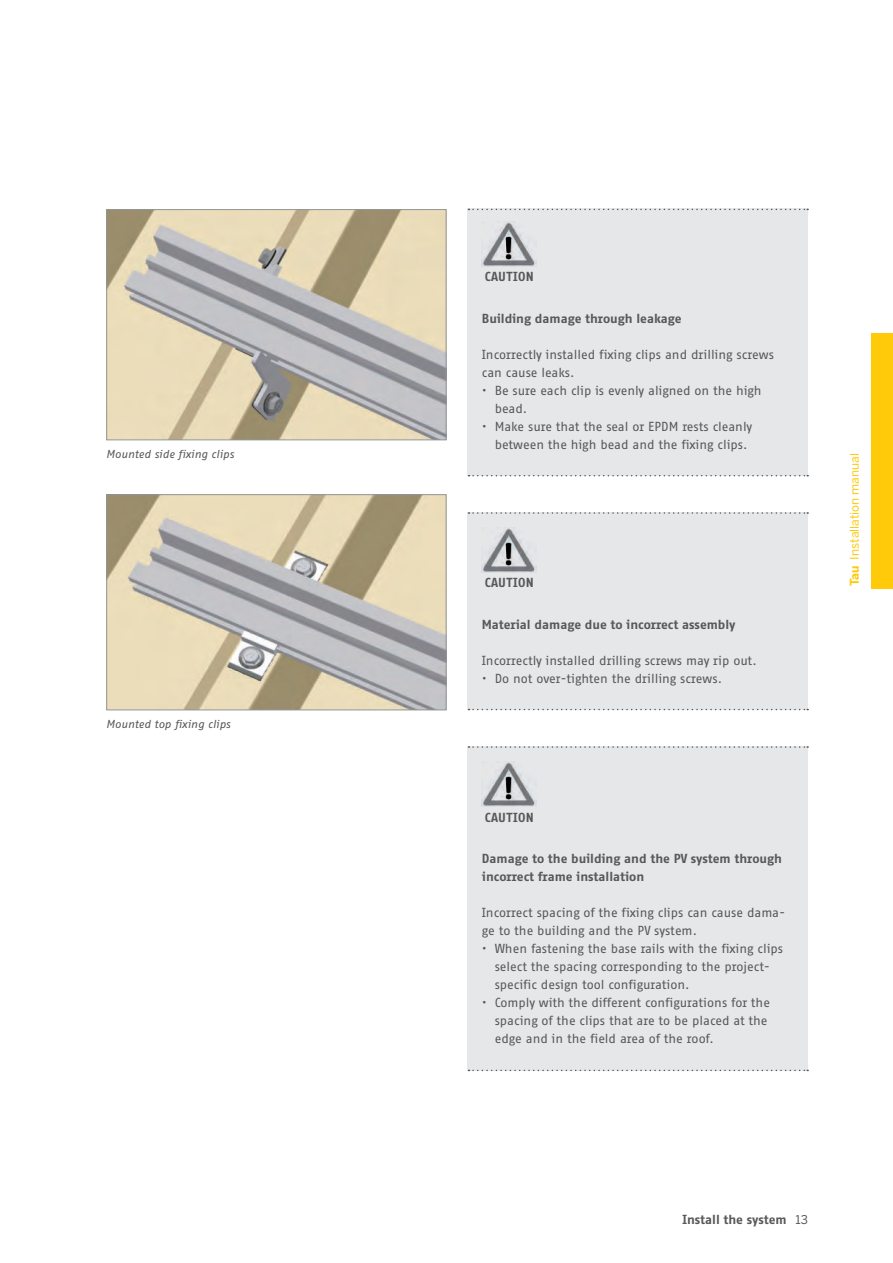
<style>
.page{position:relative;width:893px;height:1263px;background:#fff}
.page>*{position:absolute;margin:0;border:0;box-sizing:border-box;transform-origin:0 0}
.t1{font:12.75px/18px "Fago Office Sans";letter-spacing:-.005em;color:#57585a}
.t2{font:700 12.75px/18px "Fago Office Sans";letter-spacing:-.005em;color:#57585a}
.t3{font:700 12.75px "Fago Office Sans";letter-spacing:.025em;color:#57585a}
.t4{font:12px "Benton Sans";color:#feca0a}
.t5{font:12px "Benton Sans";color:#57585a}
.t6{font:italic 11.25px "Fago Office Sans";color:#57585a}
.s1{font-weight:700}
</style>
<div class="page">
<div style="left:872px;top:334px;width:21px;height:255px;background:#feca0a"></div>
<img style="left:108px;top:211px;width:336px;height:227px">
<div style="left:106px;top:209px;width:340px;height:231px;border:1px solid #939598"></div>
<img style="left:108px;top:496px;width:336px;height:212px">
<div style="left:106px;top:494px;width:340px;height:216px;border:1px solid #939598"></div>
<div style="left:468px;top:209px;width:340px;height:267px;background:#e6e7e9"></div>
<svg style="left:468px;top:209px;width:340px;height:1px"></svg>
<svg style="left:468px;top:475px;width:340px;height:1px"></svg>
<div style="left:468px;top:512px;width:340px;height:198px;background:#e6e7e9"></div>
<svg style="left:468px;top:512px;width:340px;height:2px"></svg>
<svg style="left:468px;top:709px;width:340px;height:1px"></svg>
<img style="left:482px;top:221px;width:54px;height:45px">
<img style="left:482px;top:527px;width:54px;height:45px">
<div style="left:468px;top:746px;width:340px;height:325px;background:#e6e7e9"></div>
<svg style="left:468px;top:746px;width:340px;height:2px"></svg>
<svg style="left:468px;top:1070px;width:340px;height:1px"></svg>
<img style="left:482px;top:761px;width:54px;height:45px">
<p class="t6" style="left:106px;top:448px;width:129px">Mounted side fixing clips</p>
<p class="t6" style="left:106px;top:718px;width:126px">Mounted top fixing clips</p>
<p class="t3" style="left:485px;top:269px;width:51px">CAUTION</p>
<p class="t2" style="left:482px;top:309px;width:201px">Building damage through leakage</p>
<p class="t1" style="left:482px;top:345px;width:294px">Incorrectly installed fixing clips and drilling screws can cause leaks.</p>
<p class="t1" style="left:495px;top:381px;width:269px;text-indent:-13px">• Be sure each clip is evenly aligned on the high bead.</p>
<p class="t1" style="left:495px;top:417px;width:259px;text-indent:-13px">• Make sure that the seal or EPDM rests cleanly between the high bead and the fixing clips.</p>
<p class="t3" style="left:485px;top:575px;width:51px">CAUTION</p>
<p class="t2" style="left:482px;top:615px;width:255px">Material damage due to incorrect assembly</p>
<p class="t1" style="left:482px;top:651px;width:276px">Incorrectly installed drilling screws may rip out.</p>
<p class="t1" style="left:482px;top:669px;width:242px">• Do not over-tighten the drilling screws.</p>
<p class="t3" style="left:485px;top:810px;width:51px">CAUTION</p>
<p class="t2" style="left:482px;top:849px;width:302px">Damage to the building and the PV system through incorrect frame installation</p>
<p class="t1" style="left:482px;top:903px;width:305px">Incorrect spacing of the fixing clips can cause dama&shy;ge to the building and the PV system.</p>
<p class="t1" style="left:495px;top:939px;width:290px;text-indent:-13px">• When fastening the base rails with the fixing clips select the spacing corresponding to the project&shy;specific design tool configuration.</p>
<p class="t1" style="left:495px;top:993px;width:277px;text-indent:-13px">• Comply with the different configurations for the spacing of the clips that are to be placed at the edge and in the field area of the roof.</p>
<p class="t4" style="left:847px;top:586px;width:134px;rotate:-90deg"><span class="s1">Tau</span> Installation manual</p>
<p class="t2" style="left:682px;top:1210px;width:106px">Install the system</p>
<p class="t5" style="left:796px;top:1212px;width:14px">13</p>
</div>
